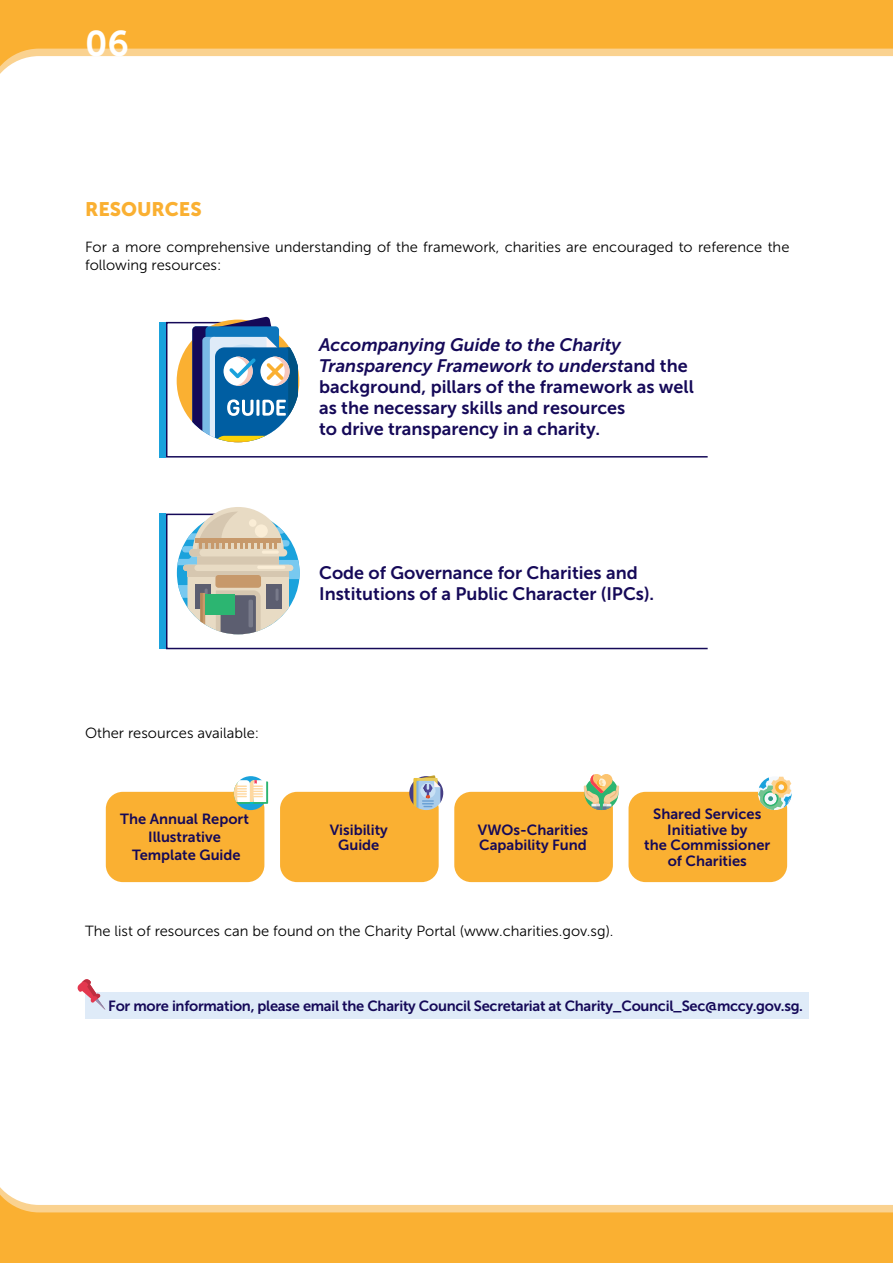
<style>
.page{position:relative;width:893px;height:1263px;background:#fff}
.page>*{position:absolute;margin:0;border:0;box-sizing:border-box;transform-origin:0 0}
.t1{font:35.7px "Museo Sans 700";color:#fff}
.t2{font:19.5px "Museo Sans 900";color:#fab032}
.t3{font:18px/21px "Museo Sans 700";color:#150958}
.t4{font:14.7px/18px "Museo Sans 300";color:#000}
.t5{font:14.7px/15.6px "Museo Sans 700";color:#150958;text-align:center}
.t6{font:14.7px "Museo Sans 700";letter-spacing:-.02em;color:#150958}
.s1{font-style:italic}
</style>
<div class="page">
<div style="left:0;top:1153px;width:893px;height:110px;background:#fab032"></div>
<div style="left:12px;top:1205px;width:881px;height:7px;background:#fad290"></div>
<div style="left:0;top:1153px;width:893px;height:52px;background:#fff"></div>
<div style="left:0;top:0;width:893px;height:108px;background:#fab032"></div>
<div style="left:13px;top:49px;width:880px;height:7px;background:#fad290"></div>
<div style="left:0;top:56px;width:893px;height:52px;background:#fff"></div>
<svg style="left:166px;top:321px;width:542px;height:137px"></svg>
<svg style="left:165px;top:513px;width:543px;height:137px"></svg>
<div style="left:160px;top:322px;width:6px;height:136px;background:#1aa2dc"></div>
<div style="left:160px;top:514px;width:6px;height:135px;background:#1aa2dc"></div>
<svg style="left:177px;top:317px;width:122px;height:125px"></svg>
<svg style="left:177px;top:507px;width:123px;height:127px"></svg>
<hr style="left:262px;top:550px;width:17px;height:4px;background:#faedd6;border-radius:2px">
<div style="left:106px;top:792px;width:158px;height:90px;background:#fab032;border-radius:17px"></div>
<div style="left:280px;top:792px;width:159px;height:90px;background:#fab032;border-radius:17px"></div>
<div style="left:454px;top:792px;width:159px;height:90px;background:#fab032;border-radius:17px"></div>
<div style="left:628px;top:792px;width:159px;height:90px;background:#fab032;border-radius:17px"></div>
<svg style="left:234px;top:776px;width:34px;height:34px"></svg>
<svg style="left:409px;top:775px;width:34px;height:35px"></svg>
<svg style="left:584px;top:774px;width:35px;height:36px"></svg>
<svg style="left:758px;top:776px;width:34px;height:34px"></svg>
<div style="left:85px;top:993px;width:723px;height:26px;background:#dfebf8"></div>
<svg style="left:77px;top:979px;width:28px;height:31px"></svg>
<h1 class="t1" style="left:85px;top:24px;width:46px">06</h1>
<p class="t2" style="left:85px;top:198px;width:118px">RESOURCES</p>
<p class="t4" style="left:85px;top:238px;width:706px">For a more comprehensive understanding of the framework, charities are encouraged to reference the following resources:</p>
<p class="t3" style="left:319px;top:334px;width:376px"><span class="s1">Accompanying Guide to the Charity Transparency Framework to underst</span>and the background, pillars of the framework as well as the necessary skills and resources<br>to drive transparency in a charity.</p>
<p class="t4" style="left:85px;top:724px;width:176px">Other resources available:</p>
<p class="t3" style="left:319px;top:562px;width:337px">Code of Governance for Charities and<br>Institutions of a Public Character (IPCs).</p>
<p class="t5" style="left:120px;top:810px;width:130px;line-height:18px">The Annual Report<br>Illustrative<br>Template Guide</p>
<p class="t5" style="left:330px;top:822px;width:60px">Visibility<br>Guide</p>
<p class="t5" style="left:478px;top:822px;width:112px;text-align:left">VWOs-Charities<br>Capability Fund</p>
<p class="t4" style="left:85px;top:922px;width:530px">The list of resources can be found on the Charity Portal (www.charities.gov.sg).</p>
<p class="t5" style="left:644px;top:806px;width:128px">Shared Services<br>Initiative by<br>the Commissioner of Charities</p>
<p class="t6" style="left:108px;top:998px;width:696px">For more information, please email the Charity Council Secretariat at Charity_Council_Sec@mccy.gov.sg.</p>
</div>
